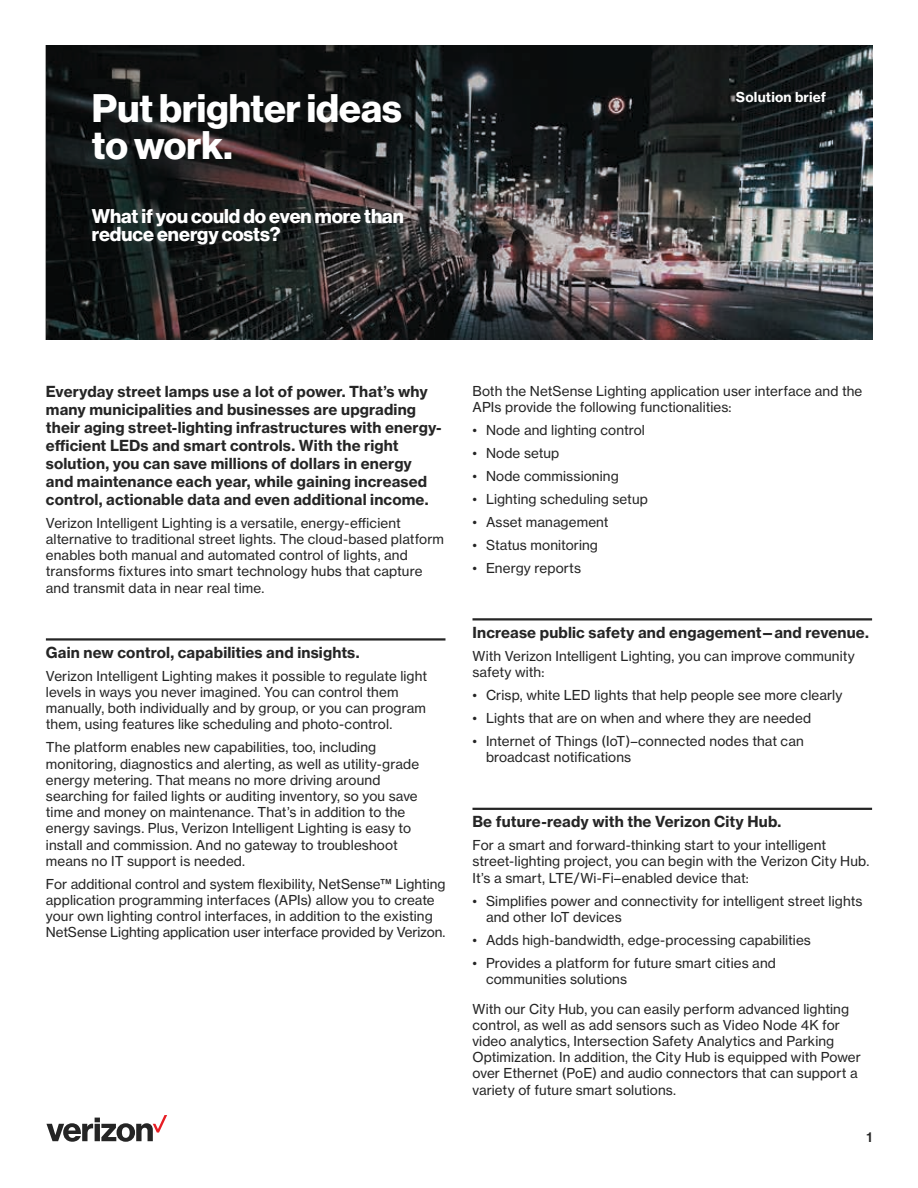
<style>
.page{position:relative;width:918px;height:1188px;background:#fff}
.page>*{position:absolute;margin:0;border:0;box-sizing:border-box;transform-origin:0 0}
.t1{font:39px/37px "N Haas Grotesk DS Std 75 Bd";color:#fff}
.t2{font:19.5px/18.5px "N Haas Grotesk DS Std 75 Bd";color:#fff}
.t3{font:15px/18px "N Haas Grotesk TX Std 75 Bd";letter-spacing:.01em;color:#252525}
.t4{font:13.5px/16.2px "N Haas Grotesk TX Std 55 Rg";letter-spacing:.01em;color:#252525}
.t5{font:13.5px "N Haas Grotesk TX Std 75 Bd";letter-spacing:.015em;color:#fff}
.t6{font:13.5px "N Haas Grotesk TX Std 65 Md";color:#252525}
</style>
<div class="page">
<img style="left:826px;top:46px;width:47px;height:293px">
<svg style="left:46px;top:46px;width:780px;height:293px;background:#2c2d2e"></svg>
<hr style="left:46px;top:638px;width:399px;height:3px;background:#252525">
<hr style="left:472px;top:618px;width:400px;height:3px;background:#252525">
<hr style="left:472px;top:808px;width:400px;height:2px;background:#252525">
<svg style="left:46px;top:1115px;width:121px;height:27px"></svg>
<h1 class="t1" style="left:92px;top:90px;width:311px">Put brighter ideas to work.</h1>
<p class="t5" style="left:736px;top:89px;width:92px">Solution brief</p>
<h2 class="t2" style="left:92px;top:207px;width:314px">What if you could do even more than reduce energy costs?</h2>
<p class="t3" style="left:46px;top:382px;width:397px">Everyday street lamps use a lot of power. That’s why many municipalities and businesses are upgrading their aging street-lighting infrastructures with energy&shy;efficient LEDs and smart controls. With the right solution, you can save millions of dollars in energy and maintenance each year, while gaining increased control, actionable data and even additional income.</p>
<p class="t4" style="left:46px;top:515px;width:400px">Verizon Intelligent Lighting is a versatile, energy-efficient alternative to traditional street lights. The cloud-based platform enables both manual and automated control of lights, and transforms fixtures into smart technology hubs that capture and transmit data in near real time.</p>
<p class="t3" style="left:46px;top:643px;width:315px">Gain new control, capabilities and insights.</p>
<p class="t4" style="left:46px;top:668px;width:383px">Verizon Intelligent Lighting makes it possible to regulate light levels in ways you never imagined. You can control them manually, both individually and by group, or you can program them, using features like scheduling and photo-control.</p>
<p class="t4" style="left:46px;top:739px;width:375px">The platform enables new capabilities, too, including monitoring, diagnostics and alerting, as well as utility-grade energy metering. That means no more driving around searching for failed lights or auditing inventory, so you save time and money on maintenance. That’s in addition to the energy savings. Plus, Verizon Intelligent Lighting is easy to install and commission. And no gateway to troubleshoot means no IT support is needed.</p>
<p class="t4" style="left:46px;top:876px;width:401px">For additional control and system flexibility, NetSense™ Lighting application programming interfaces (APIs) allow you to create your own lighting control interfaces, in addition to the existing NetSense Lighting application user interface provided by Verizon.</p>
<p class="t4" style="left:472px;top:383px;width:391px">Both the NetSense Lighting application user interface and the<br>APIs provide the following functionalities:</p>
<p class="t4" style="left:472px;top:422px;width:174px">• Node and lighting control</p>
<p class="t4" style="left:472px;top:445px;width:88px">• Node setup</p>
<p class="t4" style="left:472px;top:468px;width:148px">• Node commissioning</p>
<p class="t4" style="left:472px;top:491px;width:177px">• Lighting scheduling setup</p>
<p class="t4" style="left:472px;top:514px;width:138px">• Asset management</p>
<p class="t4" style="left:472px;top:537px;width:127px">• Status monitoring</p>
<p class="t4" style="left:472px;top:559px;width:110px">• Energy reports</p>
<p class="t3" style="left:472px;top:623px;width:398px">Increase public safety and engagement—and revenue.</p>
<p class="t4" style="left:472px;top:648px;width:384px">With Verizon Intelligent Lighting, you can improve community safety with:</p>
<p class="t4" style="left:472px;top:687px;width:371px">• Crisp, white LED lights that help people see more clearly</p>
<p class="t4" style="left:472px;top:710px;width:340px">• Lights that are on when and where they are needed</p>
<p class="t4" style="left:486px;top:733px;width:319px;text-indent:-14px">• Internet of Things (IoT)–connected nodes that can broadcast notifications</p>
<p class="t3" style="left:472px;top:813px;width:310px">Be future-ready with the Verizon City Hub.</p>
<p class="t4" style="left:472px;top:837px;width:398px">For a smart and forward-thinking start to your intelligent street-lighting project, you can begin with the Verizon City Hub.<br>It’s a smart, LTE/Wi-Fi–enabled device that:</p>
<p class="t4" style="left:486px;top:892px;width:378px;text-indent:-14px">• Simplifies power and connectivity for intelligent street lights and other IoT devices</p>
<p class="t4" style="left:472px;top:932px;width:340px">• Adds high-bandwidth, edge-processing capabilities</p>
<p class="t4" style="left:486px;top:955px;width:291px;text-indent:-14px">• Provides a platform for future smart cities and communities solutions</p>
<p class="t4" style="left:472px;top:1000px;width:390px">With our City Hub, you can easily perform advanced lighting control, as well as add sensors such as Video Node 4K for video analytics, Intersection Safety Analytics and Parking Optimization. In addition, the City Hub is equipped with Power over Ethernet (PoE) and audio connectors that can support a variety of future smart solutions.</p>
<p class="t6" style="left:866px;top:1129px;width:7px">1</p>
</div>
